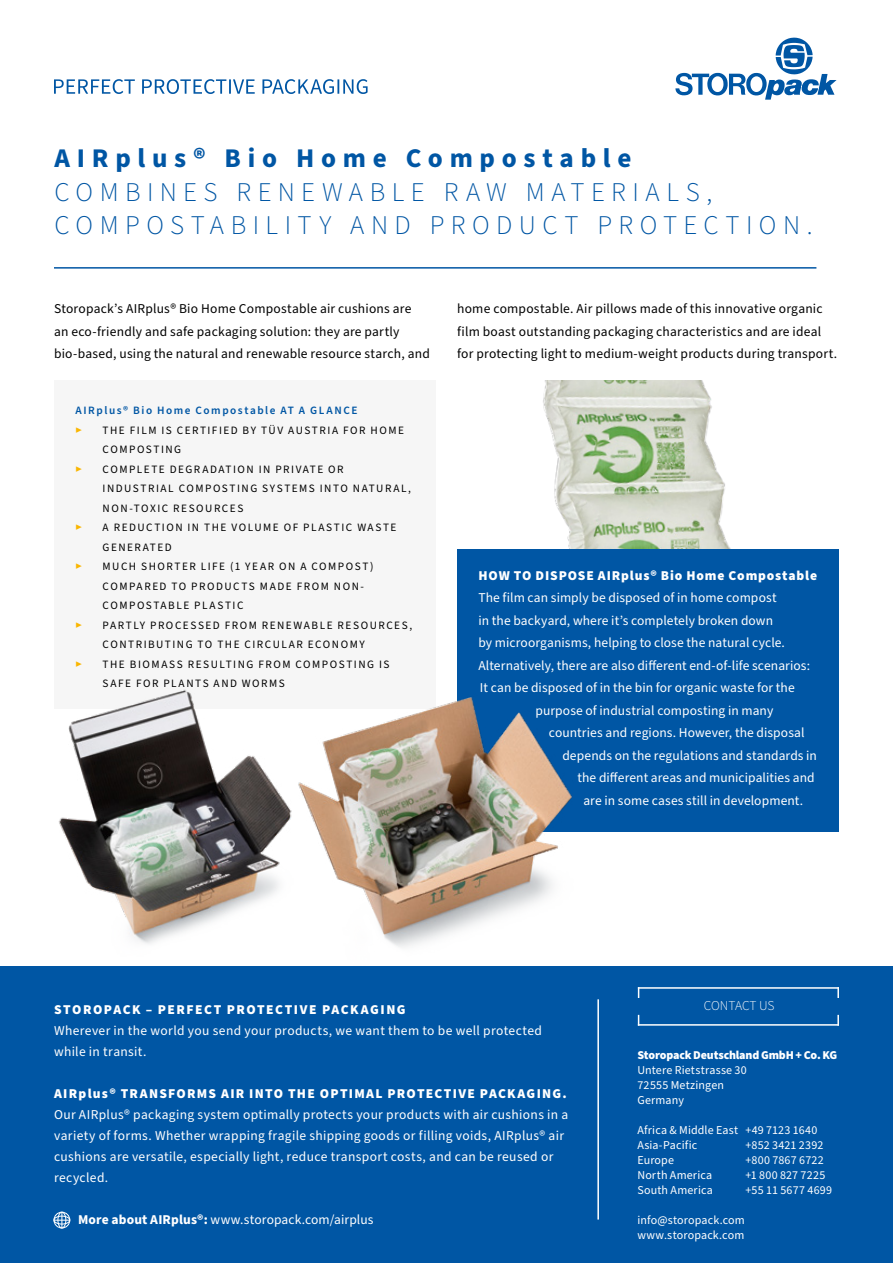
<style>
.page{position:relative;width:893px;height:1263px;background:#fff}
.page>*{position:absolute;margin:0;border:0;box-sizing:border-box;transform-origin:0 0}
.t1{font:300 27px "Source Sans Pro";letter-spacing:.24em;color:#0056a4}
.t2{font:700 27px "Source Sans Pro";letter-spacing:.25em;color:#0056a4}
.t3{font:13.5px/21px "Source Sans Pro";letter-spacing:.015em;color:#fff}
.t4{font:13.5px/22.5px "Source Sans Pro";letter-spacing:.015em;color:#000}
.t5{font:900 13.5px "Source Sans Pro";letter-spacing:.095em;color:#fff}
.t6{font:900 13.5px "Source Sans Pro";letter-spacing:.065em;color:#fff}
.t7{font:300 13.5px "Source Sans Pro";letter-spacing:-.01em;color:#fff}
.t8{font:12px/15px "Source Sans Pro";letter-spacing:.015em;color:#fff}
.t9{font:11.25px/19.5px "Source Sans Pro";letter-spacing:.135em;color:#000}
.Subheadline_blue__se{font:600 11.25px "Source Sans Pro";letter-spacing:.135em;color:#0056a4}
.t10{font:11.25px "Source Sans Pro";color:#fab600}
.s1{font-weight:700}
.s2{font-weight:900}
</style>
<div class="page">
<div style="left:0;top:966px;width:893px;height:297px;background:#0056a4"></div>
<hr style="left:597px;top:999px;width:2px;height:220px;background:#fff">
<svg style="left:675px;top:38px;width:161px;height:62px"></svg>
<svg style="left:54px;top:79px;width:314px;height:15px"></svg>
<img style="left:543px;top:381px;width:188px;height:168px">
<div style="left:457px;top:549px;width:382px;height:283px;background:#0056a4"></div>
<svg style="left:54px;top:1212px;width:16px;height:16px"></svg>
<hr style="left:54px;top:267px;width:762px;height:2px;background:#0056a4">
<div style="left:54px;top:381px;width:382px;height:328px;background:#f6f6f6"></div>
<hr style="left:638px;top:987px;width:201px;height:2px;background:#fff">
<svg style="left:837px;top:987px;width:2px;height:11px"></svg>
<hr style="left:638px;top:1024px;width:201px;height:2px;background:#fff">
<svg style="left:837px;top:1015px;width:2px;height:11px"></svg>
<img style="left:58px;top:689px;width:180px;height:255px">
<img style="left:238px;top:697px;width:334px;height:251px">
<p class="t2" style="left:54px;top:140px;width:578px">AIRplus® Bio Home Compostable</p>
<p class="t1" style="left:54px;top:174px;width:660px">COMBINES RENEWABLE RAW MATERIALS,</p>
<p class="t1" style="left:54px;top:207px;width:760px">COMPOSTABILITY AND PRODUCT PROTECTION.</p>
<p class="t4" style="left:54px;top:298px;width:377px">Storopack’s AIRplus® Bio Home Compostable air cushions are<br>an eco-friendly and safe packaging solution: they are partly bio-based, using the natural and renewable resource starch, and</p>
<p class="t4" style="left:457px;top:298px;width:382px">home compostable. Air pillows made of this innovative organic film boast outstanding packaging characteristics and are ideal for protecting light to medium-weight products during transport.</p>
<p class="Subheadline_blue__se" style="left:76px;top:403px;width:283px">AIRplus® Bio Home Compostable AT A GLANCE</p>
<p class="t10" style="left:76px;top:423px;width:8px">▶</p>
<p class="t9" style="left:103px;top:421px;width:303px">THE FILM IS CERTIFIED BY TÜV AUSTRIA FOR HOME<br>COMPOSTING</p>
<p class="t10" style="left:76px;top:462px;width:8px">▶</p>
<p class="t9" style="left:103px;top:460px;width:310px">COMPLETE DEGRADATION IN PRIVATE OR<br>INDUSTRIAL COMPOSTING SYSTEMS INTO NATURAL,<br>NON-TOXIC RESOURCES</p>
<p class="t10" style="left:76px;top:520px;width:8px">▶</p>
<p class="t9" style="left:103px;top:518px;width:295px">A REDUCTION IN THE VOLUME OF PLASTIC WASTE<br>GENERATED</p>
<p class="t10" style="left:76px;top:559px;width:8px">▶</p>
<p class="t9" style="left:103px;top:557px;width:272px">MUCH SHORTER LIFE (1 YEAR ON A COMPOST)<br>COMPARED TO PRODUCTS MADE FROM NON-<br>COMPOSTABLE PLASTIC</p>
<p class="t10" style="left:76px;top:618px;width:8px">▶</p>
<p class="t9" style="left:103px;top:616px;width:311px">PARTLY PROCESSED FROM RENEWABLE RESOURCES,<br>CONTRIBUTING TO THE CIRCULAR ECONOMY</p>
<p class="t10" style="left:76px;top:657px;width:8px">▶</p>
<p class="t9" style="left:103px;top:655px;width:288px">THE BIOMASS RESULTING FROM COMPOSTING IS<br>SAFE FOR PLANTS AND WORMS</p>
<p class="t6" style="left:478px;top:566px;width:340px">HOW TO DISPOSE AIRplus® Bio Home Compostable</p>
<p class="t3" style="left:478px;top:587px;width:300px">The film can simply be disposed of in home compost</p>
<p class="t3" style="left:478px;top:610px;width:296px">in the backyard, where it’s completely broken down</p>
<p class="t3" style="left:478px;top:632px;width:308px">by microorganisms, helping to close the natural cycle.</p>
<p class="t3" style="left:478px;top:655px;width:333px">Alternatively, there are also different end-of-life scenarios:</p>
<p class="t3" style="left:480px;top:677px;width:316px">It can be disposed of in the bin for organic waste for the</p>
<p class="t3" style="left:535px;top:700px;width:239px">purpose of industrial composting in many</p>
<p class="t3" style="left:549px;top:722px;width:257px">countries and regions. However, the disposal</p>
<p class="t3" style="left:562px;top:745px;width:256px">depends on the regulations and standards in</p>
<p class="t3" style="left:577px;top:767px;width:239px">the different areas and municipalities and</p>
<p class="t3" style="left:583px;top:790px;width:221px">are in some cases still in development.</p>
<p class="t5" style="left:54px;top:1000px;width:353px">STOROPACK – PERFECT PROTECTIVE PACKAGING</p>
<p class="t3" style="left:54px;top:1020px;width:489px">Wherever in the world you send your products, we want them to be well protected while in transit.</p>
<p class="t5" style="left:54px;top:1084px;width:514px">AIRplus® TRANSFORMS AIR INTO THE OPTIMAL PROTECTIVE PACKAGING.</p>
<p class="t3" style="left:54px;top:1104px;width:516px">Our AIRplus® packaging system optimally protects your products with air cushions in a variety of forms. Whether wrapping fragile shipping goods or filling voids, AIRplus® air cushions are versatile, especially light, reduce transport costs, and can be reused or recycled.</p>
<p class="t3" style="left:78px;top:1209px;width:297px"><span class="s1">More about AIRplus®:</span> www.storopack.com/airplus</p>
<p class="t7" style="left:704px;top:997px;width:72px">CONTACT US</p>
<p class="t8" style="left:637px;top:1047px;width:201px"><span class="s2">Storopack Deutschland GmbH + Co. KG<br></span>Untere Rietstrasse 30<br>72555 Metzingen<br>Germany</p>
<p class="t8" style="left:637px;top:1122px;width:182px">Africa &amp; Middle East +49 7123 1640<br>Asia-Pacific</p>
<p class="t8" style="left:745px;top:1137px;width:79px">+852 3421 2392</p>
<p class="t8" style="left:637px;top:1152px;width:38px">Europe</p>
<p class="t8" style="left:745px;top:1152px;width:80px">+800 7867 6722</p>
<p class="t8" style="left:637px;top:1167px;width:76px">North America</p>
<p class="t8" style="left:745px;top:1167px;width:81px">+1 800 827 7225</p>
<p class="t8" style="left:637px;top:1182px;width:77px">South America</p>
<p class="t8" style="left:745px;top:1182px;width:88px">+55 11 5677 4699</p>
<p class="t8" style="left:637px;top:1212px;width:109px">info@storopack.com www.storopack.com</p>
</div>
